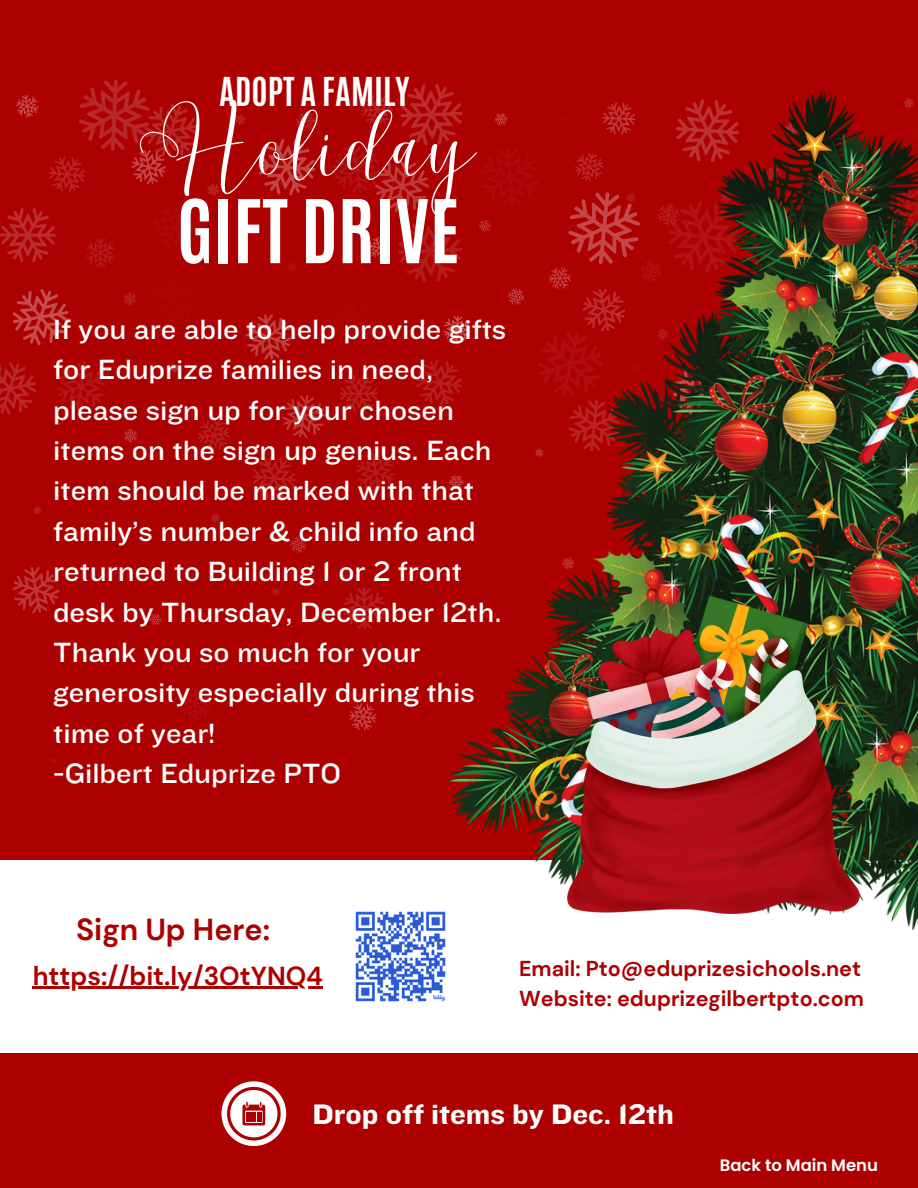
<style>
.page{position:relative;width:918px;height:1188px;background:#ad0000}
.page>*{position:absolute;margin:0;border:0;box-sizing:border-box;transform-origin:0 0}
.t1{font:700 74.55px "Antonio";color:#fff}
.t2{font:71.25px "Malibu";color:#fff}
.t3{font:700 33.3px "Antonio";color:#fff}
.t4{font:700 30.3px "DM Sans";color:#ad0000}
.t5{font:29.25px "Knockout 52";color:#fff}
.t6{font:28.95px/40.3px "Knockout 32";color:#fff}
.t7{font:700 26.1px "DM Sans";color:#ad0000}
.t8{font:700 21.6px "DM Sans";color:#ad0000}
.t9{font:600 16.5px "Poppins";color:#fff}
</style>
<div class="page">
<svg style="left:0;top:362px;width:36px;height:53px"></svg>
<svg style="left:443px;top:321px;width:4px;height:15px"></svg>
<svg style="left:398px;top:219px;width:49px;height:64px"></svg>
<svg style="left:16px;top:95px;width:23px;height:22px"></svg>
<svg style="left:368px;top:237px;width:22px;height:21px"></svg>
<svg style="left:416px;top:360px;width:31px;height:46px"></svg>
<svg style="left:356px;top:453px;width:39px;height:39px"></svg>
<svg style="left:57px;top:362px;width:48px;height:48px"></svg>
<svg style="left:296px;top:111px;width:20px;height:20px"></svg>
<svg style="left:124px;top:292px;width:12px;height:13px"></svg>
<svg style="left:343px;top:587px;width:42px;height:43px"></svg>
<svg style="left:198px;top:419px;width:32px;height:32px"></svg>
<svg style="left:0;top:208px;width:56px;height:54px"></svg>
<svg style="left:211px;top:514px;width:9px;height:8px"></svg>
<svg style="left:33px;top:507px;width:8px;height:7px"></svg>
<svg style="left:340px;top:375px;width:38px;height:37px"></svg>
<svg style="left:252px;top:457px;width:44px;height:43px"></svg>
<svg style="left:282px;top:395px;width:43px;height:43px"></svg>
<svg style="left:12px;top:567px;width:47px;height:46px"></svg>
<svg style="left:124px;top:429px;width:13px;height:14px"></svg>
<svg style="left:235px;top:114px;width:11px;height:11px"></svg>
<svg style="left:218px;top:248px;width:11px;height:11px"></svg>
<svg style="left:86px;top:238px;width:29px;height:30px"></svg>
<svg style="left:49px;top:79px;width:149px;height:113px"></svg>
<svg style="left:207px;top:184px;width:12px;height:12px"></svg>
<svg style="left:170px;top:364px;width:9px;height:8px"></svg>
<svg style="left:246px;top:314px;width:45px;height:46px"></svg>
<svg style="left:258px;top:139px;width:57px;height:57px"></svg>
<svg style="left:12px;top:289px;width:57px;height:56px"></svg>
<svg style="left:149px;top:614px;width:12px;height:11px"></svg>
<svg style="left:179px;top:688px;width:33px;height:33px"></svg>
<svg style="left:272px;top:588px;width:8px;height:8px"></svg>
<svg style="left:287px;top:263px;width:8px;height:8px"></svg>
<svg style="left:290px;top:537px;width:16px;height:16px"></svg>
<svg style="left:51px;top:758px;width:4px;height:5px"></svg>
<svg style="left:333px;top:84px;width:114px;height:129px"></svg>
<svg style="left:349px;top:703px;width:28px;height:28px"></svg>
<svg style="left:222px;top:1081px;width:64px;height:65px"></svg>
<div style="left:0;top:861px;width:918px;height:192px;background:#fff"></div>
<img style="left:447px;top:92px;width:471px;height:839px">
<img style="left:567px;top:596px;width:293px;height:318px">
<img style="left:355px;top:902px;width:101px;height:100px">
<hr style="left:33px;top:986px;width:290px;height:3px;background:#ad0000">
<p class="t3" style="left:219px;top:68px;width:191px">ADOPT A FAMILY</p>
<h1 class="t2" style="left:140px;top:103px;width:337px">Holiday</h1>
<p class="t1" style="left:177px;top:178px;width:284px">GIFT DRIVE</p>
<p class="t6" style="left:53px;top:308px;width:454px">If you are able to help provide gifts for Eduprize families in need, please sign up for your chosen items on the sign up genius. Each item should be marked with that family’s number &amp; child info and returned to Building 1 or 2 front desk by Thursday, December 12th.<br>Thank you so much for your generosity especially during this time of year!<br>-Gilbert Eduprize PTO</p>
<h4 class="t4" style="left:76px;top:910px;width:195px">Sign Up Here:</h4>
<h6 class="t7" style="left:33px;top:959px;width:292px">https://bit.ly/3OtYNQ4</h6>
<p class="t8" style="left:519px;top:955px;width:344px">Email: Pto@eduprizesichools.net</p>
<h5 class="t8" style="left:519px;top:985px;width:346px">Website: eduprizegilbertpto.com</h5>
<h2 class="t5" style="left:312px;top:1096px;width:363px">Drop off items by Dec. 12th</h2>
<h3 class="t9" style="left:720px;top:1153px;width:160px">Back to Main Menu</h3>
</div>
